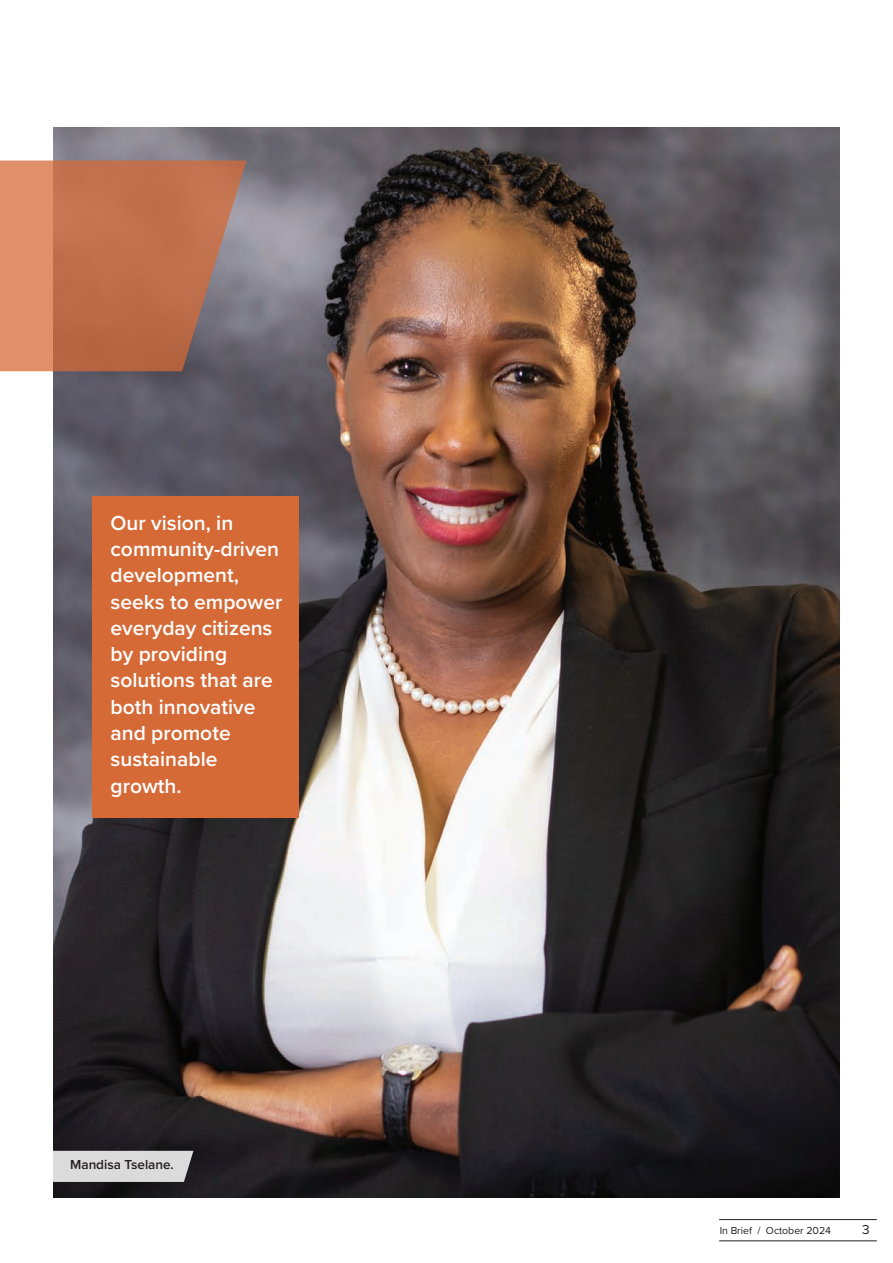
<style>
.page{position:relative;width:893px;height:1263px;background:#fff}
.page>*{position:absolute;margin:0;border:0;box-sizing:border-box;transform-origin:0 0}
.t1{font:600 21px/26.2px "Proxima Nova";color:#fff}
.t2{font:600 13.5px "Proxima Nova";color:#231f20}
.t3{font:13.5px "Proxima Nova";color:#231f20}
.t4{font:10.5px "Proxima Nova";color:#231f20}
</style>
<div class="page">
<hr style="left:719px;top:1240px;width:158px;height:1px;background:#231f20">
<hr style="left:719px;top:1219px;width:158px;height:1px;background:#231f20">
<img style="left:54px;top:128px;width:785px;height:1069px">
<div style="left:53px;top:1151px;width:140px;height:31px;background:#dbdbdc"></div>
<svg style="left:0;top:161px;width:247px;height:210px;background:#bc7658"></svg>
<div style="left:92px;top:496px;width:207px;height:321px;background:#d56a37"></div>
<p class="t1" style="left:111px;top:509px;width:173px">Our vision, in community-driven development, seeks to empower everyday citizens by providing solutions that are both innovative and promote sustainable growth.</p>
<p class="t2" style="left:70px;top:1155px;width:105px">Mandisa Tselane.</p>
<p class="t4" style="left:720px;top:1222px;width:113px">In Brief / October 2024</p>
<p class="t3" style="left:862px;top:1219px;width:9px">3</p>
</div>
